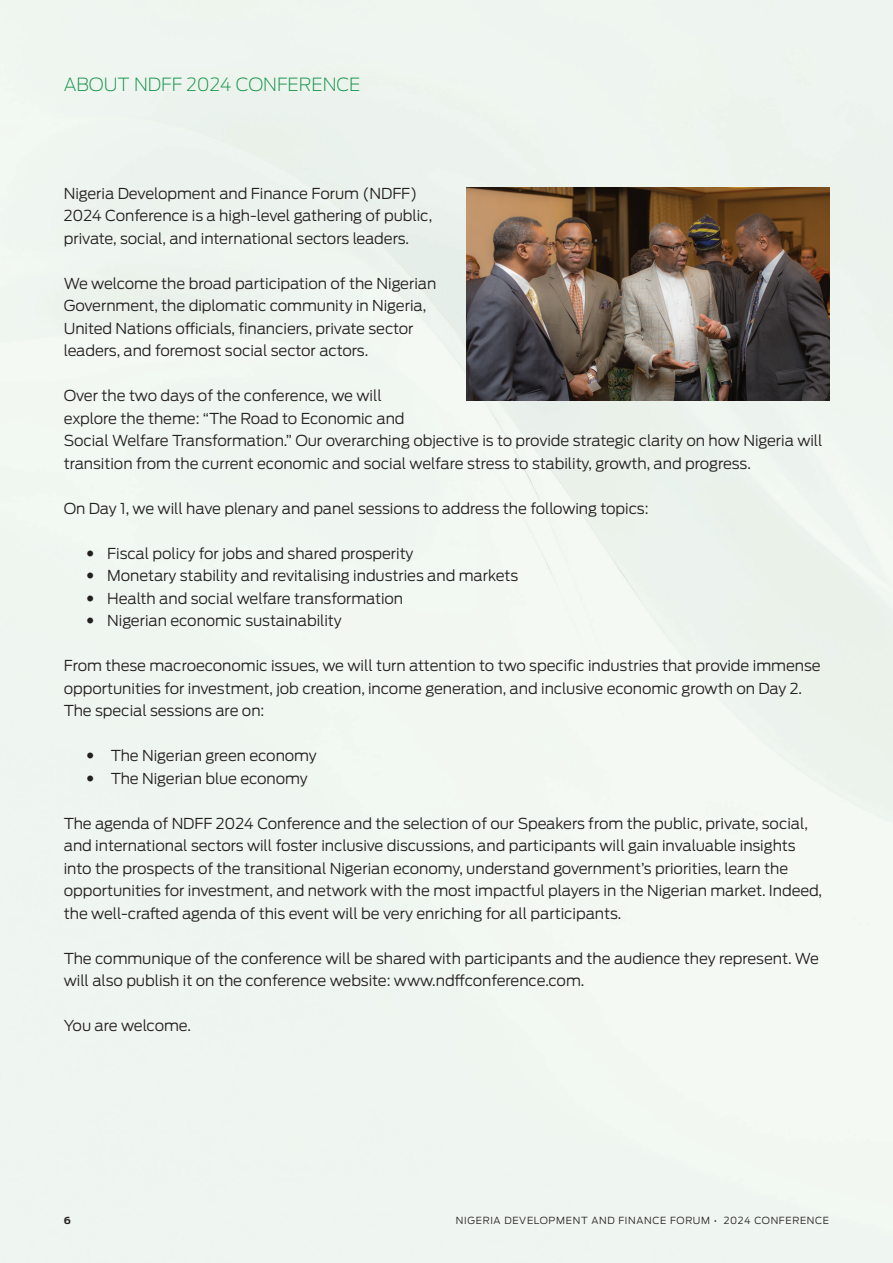
<style>
.page{position:relative;width:893px;height:1263px;background:#f4faf3}
.page>*{position:absolute;margin:0;border:0;box-sizing:border-box;transform-origin:0 0}
.t1{font:200 18px "Ford Antenna";color:#109246}
.t2{font:300 15px/22.5px "Ford Antenna";letter-spacing:-.005em;color:#231f20}
.t3{font:300 9.75px "Ford Antenna";letter-spacing:.07em;color:#231f20}
.t4{font:700 9.75px "Ford Antenna";color:#231f20}
</style>
<div class="page">
<img style="left:466px;top:187px;width:363px;height:214px">
<p class="t1" style="left:64px;top:69px;width:298px">ABOUT NDFF 2024 CONFERENCE</p>
<p class="t2" style="left:64px;top:180px;width:370px">Nigeria Development and Finance Forum (NDFF)<br>2024 Conference is a high-level gathering of public, private, social, and international sectors leaders.</p>
<p class="t2" style="left:64px;top:270px;width:374px">We welcome the broad participation of the Nigerian Government, the diplomatic community in Nigeria, United Nations officials, financiers, private sector leaders, and foremost social sector actors.</p>
<p class="t2" style="left:64px;top:383px;width:760px">Over the two days of the conference, we will<br>explore the theme: “The Road to Economic and<br>Social Welfare Transformation.” Our overarching objective is to provide strategic clarity on how Nigeria will transition from the current economic and social welfare stress to stability, growth, and progress.</p>
<p class="t2" style="left:64px;top:495px;width:586px">On Day 1, we will have plenary and panel sessions to address the following topics:</p>
<p class="t2" style="left:107px;top:540px;width:412px">Fiscal policy for jobs and shared prosperity<br>Monetary stability and revitalising industries and markets Health and social welfare transformation<br>Nigerian economic sustainability</p>
<p class="t2" style="left:64px;top:653px;width:758px">From these macroeconomic issues, we will turn attention to two specific industries that provide immense opportunities for investment, job creation, income generation, and inclusive economic growth on Day 2.<br>The special sessions are on:</p>
<p class="t2" style="left:111px;top:743px;width:208px">The Nigerian green economy<br>The Nigerian blue economy</p>
<p class="t2" style="left:64px;top:810px;width:760px">The agenda of NDFF 2024 Conference and the selection of our Speakers from the public, private, social, and international sectors will foster inclusive discussions, and participants will gain invaluable insights into the prospects of the transitional Nigerian economy, understand government’s priorities, learn the opportunities for investment, and network with the most impactful players in the Nigerian market. Indeed, the well-crafted agenda of this event will be very enriching for all participants.</p>
<p class="t2" style="left:64px;top:945px;width:757px">The communique of the conference will be shared with participants and the audience they represent. We will also publish it on the conference website: www.ndffconference.com.</p>
<p class="t2" style="left:64px;top:1013px;width:129px">You are welcome.</p>
<p class="t4" style="left:64px;top:1212px;width:9px">6</p>
<p class="t3" style="left:456px;top:1212px;width:375px">NIGERIA DEVELOPMENT AND FINANCE FORUM • 2024 CONFERENCE</p>
</div>
